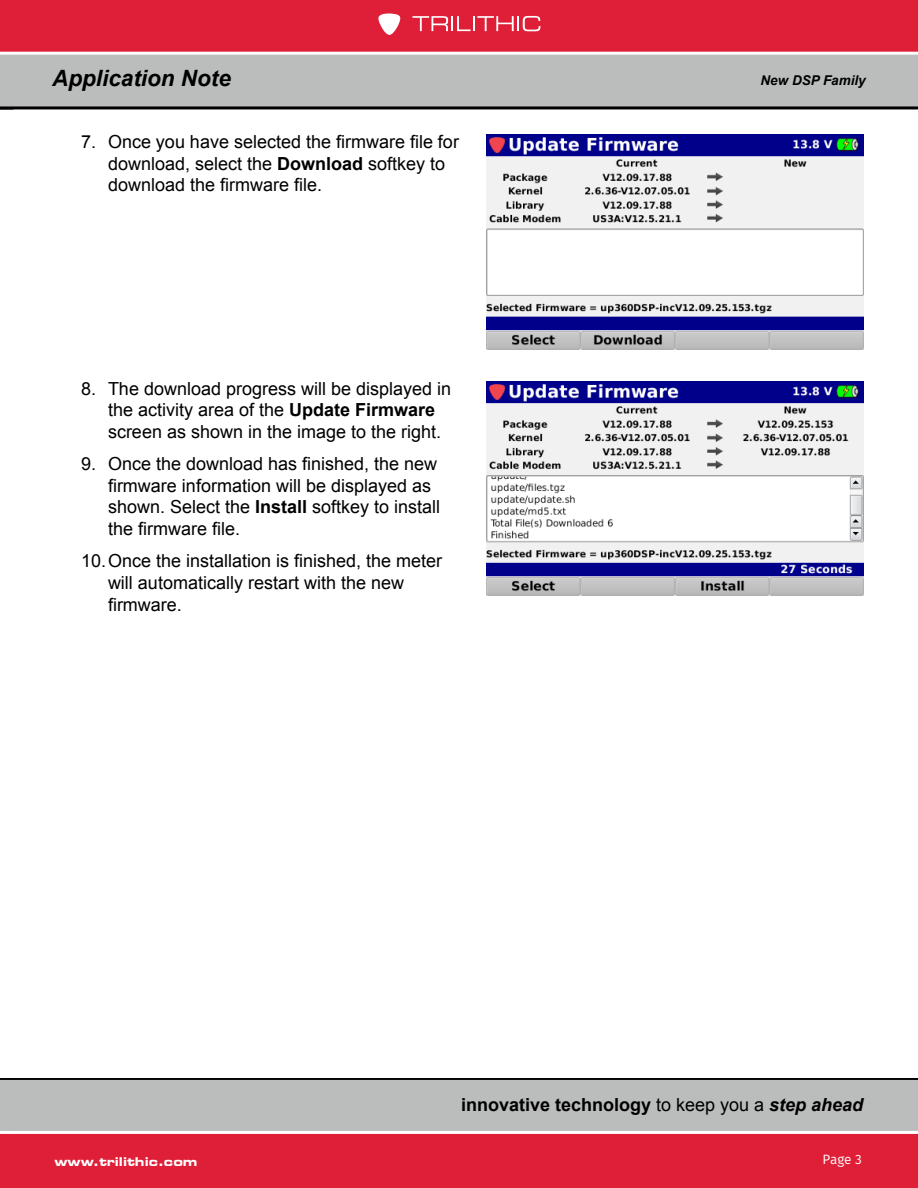
<style>
.page{position:relative;width:918px;height:1188px;background:#fff}
.page>*{position:absolute;margin:0;border:0;box-sizing:border-box;transform-origin:0 0}
.t1{font:italic 700 22.5px "Arial";color:#000}
.t2{font:18px/21.6px "Arial";color:#000}
.t3{font:700 18px "Arial";color:#000}
.t4{font:italic 700 13.5px "Arial";color:#000}
.t5{font:13.5px "Fira Sans";color:#fff}
.t6{font:700 expanded 12px "Square 721 BT";color:#fff}
.s1{font-weight:700}
.s2{font-weight:400}
.s3{font-style:italic}
</style>
<div class="page">
<div style="left:0;top:0;width:918px;height:54px;background:#df1e37"></div>
<div style="left:0;top:54px;width:918px;height:54px;background:#bbbcbc"></div>
<hr style="left:0;top:52px;width:918px;height:3px;background:#fff">
<hr style="left:0;top:106px;width:918px;height:3px;background:#000">
<svg style="left:412px;top:16px;width:128px;height:15px"></svg>
<svg style="left:378px;top:13px;width:23px;height:22px"></svg>
<div style="left:0;top:1132px;width:918px;height:56px;background:#df1e37"></div>
<div style="left:0;top:1078px;width:918px;height:54px;background:#bbbcbc"></div>
<hr style="left:0;top:1131px;width:918px;height:3px;background:#fff">
<hr style="left:0;top:1078px;width:918px;height:2px;background:#000">
<svg style="left:0;top:1133px;width:13px;height:1px"></svg>
<svg style="left:0;top:1079px;width:13px;height:1px"></svg>
<img style="left:486px;top:382px;width:378px;height:214px">
<img style="left:486px;top:135px;width:378px;height:214px">
<p class="t1" style="left:52px;top:63px;width:180px">Application Note</p>
<p class="t4" style="left:761px;top:71px;width:107px">New DSP Family</p>
<p class="t2" style="left:108px;top:131px;width:352px;text-indent:-27px">7. Once you have selected the firmware file for download, select the <span class="s1">Download</span> softkey to download the firmware file.</p>
<p class="t2" style="left:108px;top:378px;width:345px;text-indent:-27px">8. The download progress will be displayed in the activity area of the <span class="s1">Update Firmware </span>screen as shown in the image to the right.</p>
<p class="t2" style="left:108px;top:453px;width:334px;text-indent:-27px">9. Once the download has finished, the new firmware information will be displayed as shown. Select the <span class="s1">Install</span> softkey to install the firmware file.</p>
<p class="t2" style="left:108px;top:551px;width:336px;text-indent:-27px">10.Once the installation is finished, the meter will automatically restart with the new firmware.</p>
<p class="t3" style="left:461px;top:1093px;width:404px">innovative technology <span class="s2">to keep you a</span> <span class="s3">step ahead</span></p>
<p class="t6" style="left:54px;top:1155px;width:145px">www.trilithic.com</p>
<p class="t5" style="left:823px;top:1149px;width:41px">Page 3</p>
</div>
